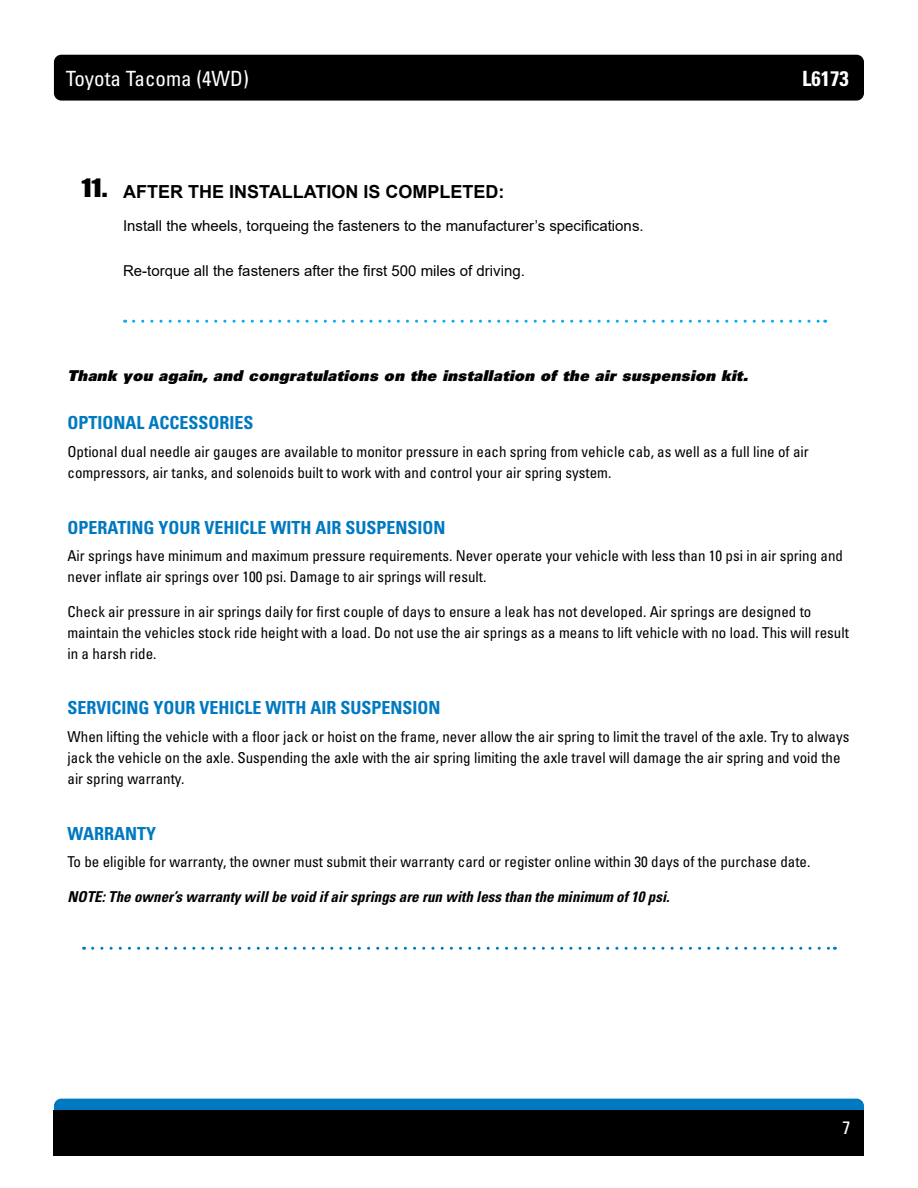
<style>
.page{position:relative;width:918px;height:1188px;background:#fff}
.page>*{position:absolute;margin:0;border:0;box-sizing:border-box;transform-origin:0 0}
.t1{font:condensed 21px "Univers LT Std";color:#fff}
.t2{font:700 condensed 21px "Univers LT Std";color:#fff}
.t3{font:700 condensed 18px "Univers LT Std";color:#0079c1}
.t4{font:700 18px "Arial";color:#000}
.t5{font:condensed 18px "Univers LT Std";color:#fff}
.t6{font:condensed 15px/21px "Univers LT Std";color:#000}
.t7{font:15px "Arial";color:#000}
.t8{font:italic 700 condensed 15px "Univers LT Std";color:#000}
.t9{font:15px "Univers LT Std X Black Obl";letter-spacing:.025em;color:#000}
.s1{font-family:"Brown";font-weight:800;font-size:27px}
</style>
<div class="page">
<div style="left:54px;top:55px;width:810px;height:46px;background:#000;border-radius:7px"></div>
<div style="left:54px;top:1099px;width:810px;height:45px;background:#0079c1;border-radius:7px"></div>
<div style="left:54px;top:1110px;width:810px;height:46px;background:#000"></div>
<svg style="left:134px;top:320px;width:692px;height:3px"></svg>
<svg style="left:93px;top:947px;width:742px;height:3px"></svg>
<h1 class="t1" style="left:66px;top:65px;width:185px">Toyota Tacoma (4WD)</h1>
<h1 class="t2" style="left:802px;top:65px;width:48px">L6173</h1>
<p class="t4" style="left:82px;top:179px;width:424px"><span class="s1">11.</span> AFTER THE INSTALLATION IS COMPLETED:</p>
<p class="t7" style="left:123px;top:216px;width:522px">Install the wheels, torqueing the fasteners to the manufacturer’s specifications.</p>
<p class="t7" style="left:123px;top:261px;width:403px">Re-torque all the fasteners after the first 500 miles of driving.</p>
<p class="t9" style="left:68px;top:366px;width:682px">Thank you again, and congratulations on the installation of the air suspension kit.</p>
<p class="t3" style="left:68px;top:412px;width:188px">OPTIONAL ACCESSORIES</p>
<p class="t6" style="left:68px;top:441px;width:743px">Optional dual needle air gauges are available to monitor pressure in each spring from vehicle cab, as well as a full line of air compressors, air tanks, and solenoids built to work with and control your air spring system.</p>
<p class="t3" style="left:68px;top:516px;width:379px">OPERATING YOUR VEHICLE WITH AIR SUSPENSION</p>
<p class="t6" style="left:68px;top:545px;width:777px">Air springs have minimum and maximum pressure requirements. Never operate your vehicle with less than 10 psi in air spring and never inflate air springs over 100 psi. Damage to air springs will result.</p>
<p class="t6" style="left:68px;top:601px;width:783px">Check air pressure in air springs daily for first couple of days to ensure a leak has not developed. Air springs are designed to maintain the vehicles stock ride height with a load. Do not use the air springs as a means to lift vehicle with no load. This will result in a harsh ride.</p>
<p class="t3" style="left:68px;top:697px;width:375px">SERVICING YOUR VEHICLE WITH AIR SUSPENSION</p>
<p class="t6" style="left:68px;top:726px;width:783px">When lifting the vehicle with a floor jack or hoist on the frame, never allow the air spring to limit the travel of the axle. Try to always jack the vehicle on the axle. Suspending the axle with the air spring limiting the axle travel will damage the air spring and void the air spring warranty.</p>
<p class="t3" style="left:68px;top:822px;width:90px">WARRANTY</p>
<p class="t6" style="left:68px;top:851px;width:744px">To be eligible for warranty, the owner must submit their warranty card or register online within 30 days of the purchase date.</p>
<p class="t8" style="left:68px;top:887px;width:604px">NOTE: The owner’s warranty will be void if air springs are run with less than the minimum of 10 psi.</p>
<p class="t5" style="left:843px;top:1116px;width:9px">7</p>
</div>
